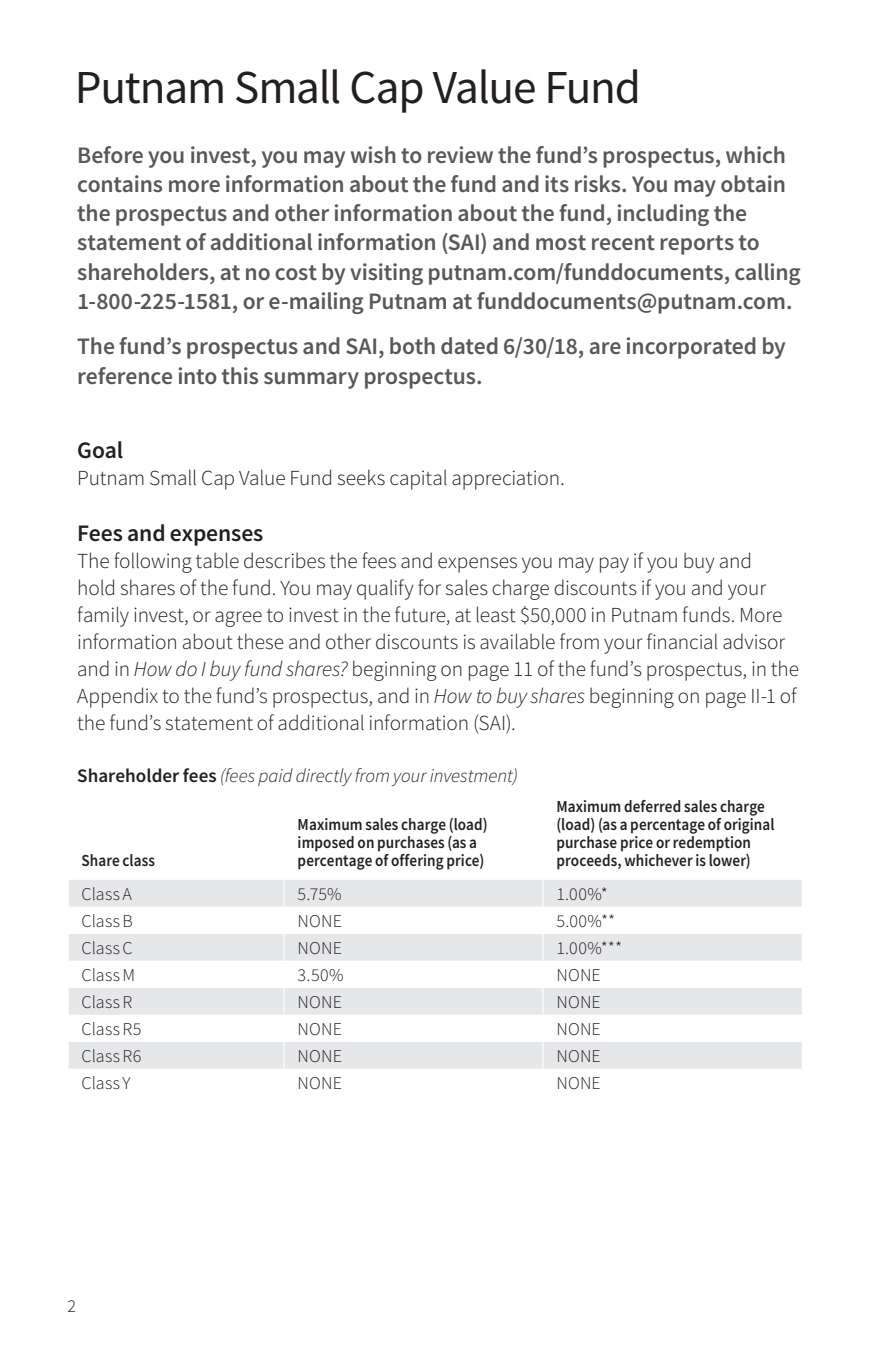
<style>
.page{position:relative;width:871px;height:1357px;background:#fff}
.page>*{position:absolute;margin:0;border:0;box-sizing:border-box;transform-origin:0 0}
.Fund_Name_page_1{font:47.25px "Source Sans Pro";letter-spacing:-.025em;color:#231f20}
.Body_copy_intro{font:600 23.62px/29.2px "Source Sans Pro";letter-spacing:-.005em;color:#57585a}
.SubHead_1{font:600 23.62px "Source Sans Pro";letter-spacing:-.005em;color:#231f20}
.Text{font:300 21.38px/27px "Source Sans Pro";letter-spacing:-.005em;color:#231f20}
.SubHead_3{font:italic 300 19.12px "Source Sans Pro";letter-spacing:-.005em;color:#231f20}
.Table_Left{font:300 18px "Source Sans Pro";letter-spacing:.01em;color:#231f20}
.Table_ColHd_Left{font:600 16.88px/18px "Source Sans Pro";letter-spacing:.005em;color:#231f20;scale:.9 1}
.s1{font-style:italic}
.s2{font-weight:600;font-style:normal}
</style>
<div class="page">
<div style="left:69px;top:880px;width:733px;height:27px;background:#e6e7e9"></div>
<svg style="left:69px;top:934px;width:733px;height:135px;fill:#e6e7e9"></svg>
<svg style="left:284px;top:880px;width:1px;height:189px"></svg>
<svg style="left:542px;top:880px;width:1px;height:189px"></svg>
<p class="Fund_Name_page_1" style="left:75px;top:57px;width:568px">Putnam Small Cap Value Fund</p>
<p class="Body_copy_intro" style="left:77px;top:140px;width:725px">Before you invest, you may wish to review the fund’s prospectus, which contains more information about the fund and its risks. You may obtain the prospectus and other information about the fund, including the statement of additional information (SAI) and most recent reports to shareholders, at no cost by visiting putnam.com/funddocuments, calling 1-800-225-1581, or e-mailing Putnam at funddocuments@putnam.com.</p>
<p class="Body_copy_intro" style="left:77px;top:332px;width:710px">The fund’s prospectus and SAI, both dated 6/30/18, are incorporated by reference into this summary prospectus.</p>
<p class="SubHead_1" style="left:77px;top:434px;width:47px">Goal</p>
<p class="Text" style="left:77px;top:464px;width:489px">Putnam Small Cap Value Fund seeks capital appreciation.</p>
<p class="SubHead_1" style="left:77px;top:517px;width:188px">Fees and expenses</p>
<p class="Text" style="left:77px;top:547px;width:723px">The following table describes the fees and expenses you may pay if you buy and<br>hold shares of the fund. You may qualify for sales charge discounts if you and your family invest, or agree to invest in the future, at least $50,000 in Putnam funds. More information about these and other discounts is available from your financial advisor and in <span class="s1">How do I buy fund shares?</span> beginning on page 11 of the fund’s prospectus, in the Appendix to the fund’s prospectus, and in <span class="s1">How to buy shares</span> beginning on page II-1 of the fund’s statement of additional information (SAI).</p>
<p class="SubHead_3" style="left:77px;top:763px;width:442px"><span class="s2">Shareholder fees</span> (fees paid directly from your investment)</p>
<p class="Table_ColHd_Left" style="left:82px;top:851px;width:83px">Share class</p>
<p class="Table_ColHd_Left" style="left:298px;top:815px;width:213px">Maximum sales charge (load) imposed on purchases (as a percentage of offering price)</p>
<p class="Table_ColHd_Left" style="left:556px;top:797px;width:244px">Maximum deferred sales charge (load) (as a percentage of original purchase price or redemption proceeds, whichever is lower)</p>
<p class="Table_Left" style="left:82px;top:883px;width:52px">Class A</p>
<p class="Table_Left" style="left:298px;top:883px;width:45px">5.75%</p>
<p class="Table_Left" style="left:556px;top:883px;width:53px">1.00%*</p>
<p class="Table_Left" style="left:82px;top:910px;width:53px">Class B</p>
<p class="Table_Left" style="left:298px;top:910px;width:46px">NONE</p>
<p class="Table_Left" style="left:556px;top:910px;width:60px">5.00%**</p>
<p class="Table_Left" style="left:82px;top:937px;width:53px">Class C</p>
<p class="Table_Left" style="left:298px;top:937px;width:46px">NONE</p>
<p class="Table_Left" style="left:556px;top:937px;width:67px">1.00%***</p>
<p class="Table_Left" style="left:82px;top:964px;width:55px">Class M</p>
<p class="Table_Left" style="left:298px;top:964px;width:47px">3.50%</p>
<p class="Table_Left" style="left:556px;top:964px;width:46px">NONE</p>
<p class="Table_Left" style="left:82px;top:991px;width:52px">Class R</p>
<p class="Table_Left" style="left:298px;top:991px;width:46px">NONE</p>
<p class="Table_Left" style="left:556px;top:991px;width:46px">NONE</p>
<p class="Table_Left" style="left:82px;top:1018px;width:61px">Class R5</p>
<p class="Table_Left" style="left:298px;top:1018px;width:46px">NONE</p>
<p class="Table_Left" style="left:556px;top:1018px;width:46px">NONE</p>
<p class="Table_Left" style="left:82px;top:1045px;width:61px">Class R6</p>
<p class="Table_Left" style="left:298px;top:1045px;width:46px">NONE</p>
<p class="Table_Left" style="left:556px;top:1045px;width:46px">NONE</p>
<p class="Table_Left" style="left:82px;top:1072px;width:51px">Class Y</p>
<p class="Table_Left" style="left:298px;top:1072px;width:46px">NONE</p>
<p class="Table_Left" style="left:556px;top:1072px;width:46px">NONE</p>
<p class="Table_Left" style="left:68px;top:1295px;width:10px">2</p>
</div>
